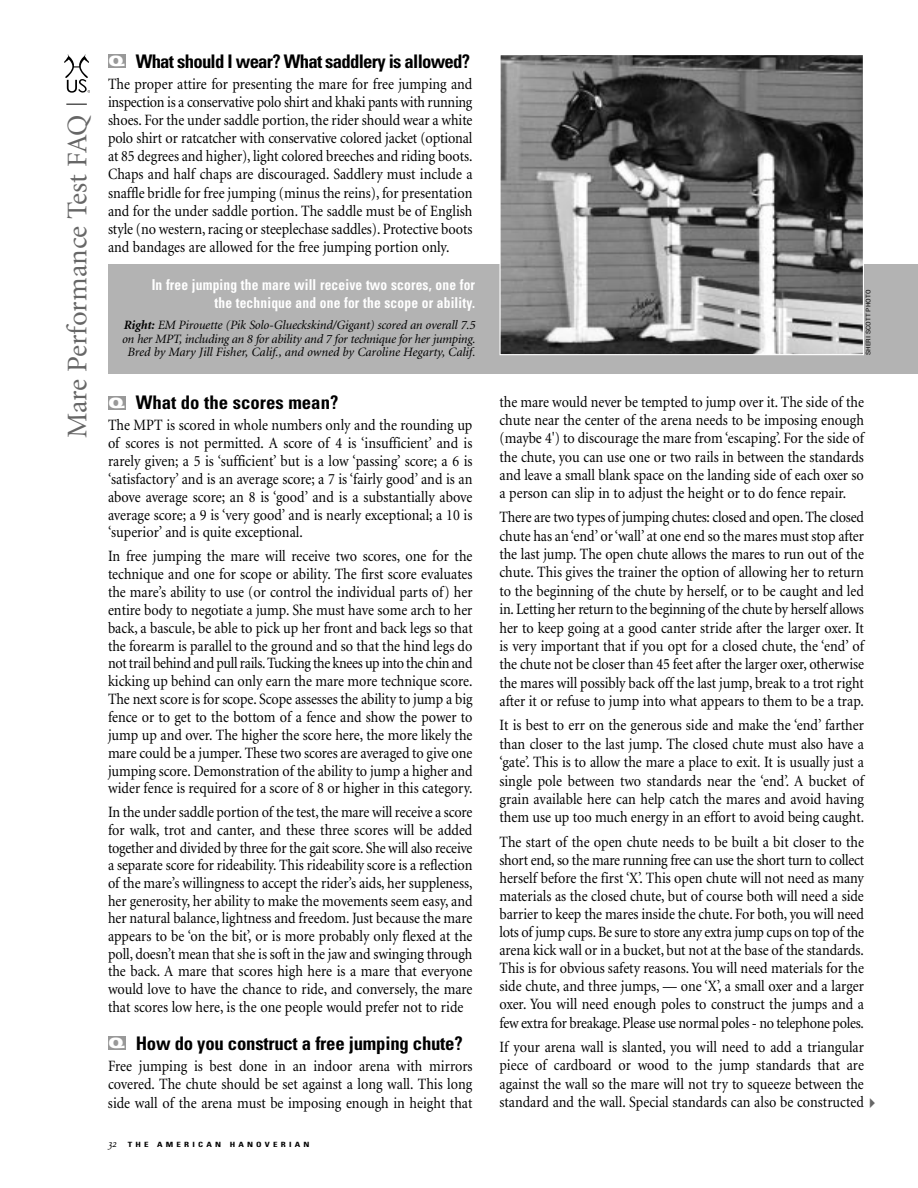
<style>
.page{position:relative;width:918px;height:1188px;background:#fff}
.page>*{position:absolute;margin:0;border:0;box-sizing:border-box;transform-origin:0 0}
.t1{font:28.5px "Minion";color:#666}
.t2{font:700 condensed 18.75px "Univers";letter-spacing:-.015em;color:#000}
.t3{font:700 condensed 18.75px "Univers";letter-spacing:-.04em;color:#000}
.t4{font:15.75px/18.1px "Minion";color:#000;text-align:justify;scale:.9 1}
.t5{font:700 condensed 15px/17.5px "Univers";letter-spacing:.015em;color:#fff;text-align:right;scale:.9 1}
.t6{font:900 expanded 14.1px "Univers";color:#fff}
.t7{font:italic 12.75px/13.6px "Minion";letter-spacing:-.01em;color:#000;text-align:center}
.t8{font:700 condensed 7.2px "Univers";letter-spacing:.355em;color:#000;scale:1.25 1}
.t9{font:condensed 6px "Helvetica";color:#000;scale:1.25 1}
.s1{font-weight:700}
.s2{font-family:"FF Scala";font-weight:400;font-style:italic;font-stretch:normal;font-size:10.5px}
</style>
<div class="page">
<svg style="left:64px;top:54px;width:26px;height:39px"></svg>
<svg style="left:66px;top:104px;width:21px;height:1px"></svg>
<div style="left:108px;top:54px;width:18px;height:14px;background:#999"></div>
<div style="left:108px;top:1037px;width:18px;height:13px;background:#999"></div>
<div style="left:108px;top:396px;width:18px;height:13px;background:#999"></div>
<div style="left:108px;top:264px;width:810px;height:110px;background:#b3b3b3"></div>
<img style="left:502px;top:56px;width:360px;height:297px">
<div style="left:500px;top:54px;width:364px;height:301px;border:1px solid #fff"></div>
<h1 class="t1" style="left:66px;top:438px;width:325px;rotate:-90deg">Mare Performance Test FAQ</h1>
<p class="t3" style="left:136px;top:54px;width:336px">What should I wear? What saddlery is allowed?</p>
<p class="t4" style="left:108px;top:76px;width:407px">The proper attire for presenting the mare for free jumping and inspection is a conservative polo shirt and khaki pants with running shoes. For the under saddle portion, the rider should wear a white polo shirt or ratcatcher with conservative colored jacket (optional at 85 degrees and higher), light colored breeches and riding boots.<br>Chaps and half chaps are discouraged. Saddlery must include a snaffle bridle for free jumping (minus the reins), for presentation and for the under saddle portion. The saddle must be of English style (no western, racing or steeplechase saddles). Protective boots and bandages are allowed for the free jumping portion only.</p>
<p class="t6" style="left:109px;top:55px;width:18px">Q</p>
<p class="t5" style="left:152px;top:278px;width:361px">In free jumping the mare will receive two scores, one for the technique and one for the scope or ability.</p>
<p class="t7" style="left:122px;top:319px;width:355px"><span class="s1">Right:</span> EM Pirouette (Pik Solo-Glueckskind/Gigant) scored an overall 7.5 on her MPT, including an 8 for ability and 7 for technique for her jumping.<br>Bred by Mary Jill Fisher, Calif., and owned by Caroline Hegarty, Calif.</p>
<p class="t2" style="left:136px;top:396px;width:204px">What do the scores mean?</p>
<p class="t4" style="left:108px;top:418px;width:407px">The MPT is scored in whole numbers only and the rounding up of scores is not permitted. A score of 4 is ‘insufficient’ and is rarely given; a 5 is ‘sufficient’ but is a low ‘passing’ score; a 6 is ‘satisfactory’ and is an average score; a 7 is ‘fairly good’ and is an above average score; an 8 is ‘good’ and is a substantially above average score; a 9 is ‘very good’ and is nearly exceptional; a 10 is ‘superior’ and is quite exceptional.</p>
<p class="t4" style="left:108px;top:549px;width:407px">In free jumping the mare will receive two scores, one for the technique and one for scope or ability. The first score evaluates the mare’s ability to use (or control the individual parts of) her entire body to negotiate a jump. She must have some arch to her back, a bascule, be able to pick up her front and back legs so that the forearm is parallel to the ground and so that the hind legs do not trail behind and pull rails. Tucking the knees up into the chin and kicking up behind can only earn the mare more technique score.<br>The next score is for scope. Scope assesses the ability to jump a big fence or to get to the bottom of a fence and show the power to jump up and over. The higher the score here, the more likely the mare could be a jumper. These two scores are averaged to give one jumping score. Demonstration of the ability to jump a higher and wider fence is required for a score of 8 or higher in this category.</p>
<p class="t4" style="left:108px;top:805px;width:407px;line-height:17.7px">In the under saddle portion of the test, the mare will receive a score for walk, trot and canter, and these three scores will be added together and divided by three for the gait score. She will also receive a separate score for rideability. This rideability score is a reflection of the mare’s willingness to accept the rider’s aids, her suppleness, her generosity, her ability to make the movements seem easy, and her natural balance, lightness and freedom. Just because the mare appears to be ‘on the bit’, or is more probably only flexed at the poll, doesn’t mean that she is soft in the jaw and swinging through the back. A mare that scores high here is a mare that everyone would love to have the chance to ride, and conversely, the mare that scores low here, is the one people would prefer not to ride</p>
<p class="t2" style="left:136px;top:1037px;width:328px">How do you construct a free jumping chute?</p>
<p class="t4" style="left:108px;top:1058px;width:407px">Free jumping is best done in an indoor arena with mirrors covered. The chute should be set against a long wall. This long side wall of the arena must be imposing enough in height that</p>
<p class="t6" style="left:109px;top:397px;width:18px">Q</p>
<p class="t6" style="left:109px;top:1038px;width:18px">Q</p>
<p class="t8" style="left:108px;top:1142px;width:163px"><span class="s2">32</span> THE AMERICAN HANOVERIAN</p>
<p class="t9" style="left:866px;top:355px;width:54px;rotate:-90deg">SHERI SCOTT PHOTO</p>
<p class="t4" style="left:499px;top:394px;width:407px">the mare would never be tempted to jump over it. The side of the chute near the center of the arena needs to be imposing enough (maybe 4') to discourage the mare from ‘escaping’. For the side of the chute, you can use one or two rails in between the standards and leave a small blank space on the landing side of each oxer so a person can slip in to adjust the height or to do fence repair.</p>
<p class="t4" style="left:499px;top:509px;width:407px">There are two types of jumping chutes: closed and open. The closed chute has an ‘end’ or ‘wall’ at one end so the mares must stop after the last jump. The open chute allows the mares to run out of the chute. This gives the trainer the option of allowing her to return to the beginning of the chute by herself, or to be caught and led in. Letting her return to the beginning of the chute by herself allows her to keep going at a good canter stride after the larger oxer. It is very important that if you opt for a closed chute, the ‘end’ of the chute not be closer than 45 feet after the larger oxer, otherwise the mares will possibly back off the last jump, break to a trot right after it or refuse to jump into what appears to them to be a trap.</p>
<p class="t4" style="left:499px;top:718px;width:407px">It is best to err on the generous side and make the ‘end’ farther than closer to the last jump. The closed chute must also have a ‘gate’. This is to allow the mare a place to exit. It is usually just a single pole between two standards near the ‘end’. A bucket of grain available here can help catch the mares and avoid having them use up too much energy in an effort to avoid being caught.</p>
<p class="t4" style="left:500px;top:834px;width:407px">The start of the open chute needs to be built a bit closer to the short end, so the mare running free can use the short turn to collect herself before the first ‘X’. This open chute will not need as many materials as the closed chute, but of course both will need a side barrier to keep the mares inside the chute. For both, you will need lots of jump cups. Be sure to store any extra jump cups on top of the arena kick wall or in a bucket, but not at the base of the standards.<br>This is for obvious safety reasons. You will need materials for the side chute, and three jumps, — one ‘X’, a small oxer and a larger oxer. You will need enough poles to construct the jumps and a few extra for breakage. Please use normal poles - no telephone poles.</p>
<p class="t4" style="left:499px;top:1039px;width:406px">If your arena wall is slanted, you will need to add a triangular piece of cardboard or wood to the jump standards that are against the wall so the mare will not try to squeeze between the standard and the wall. Special standards can also be constructed</p>
</div>
